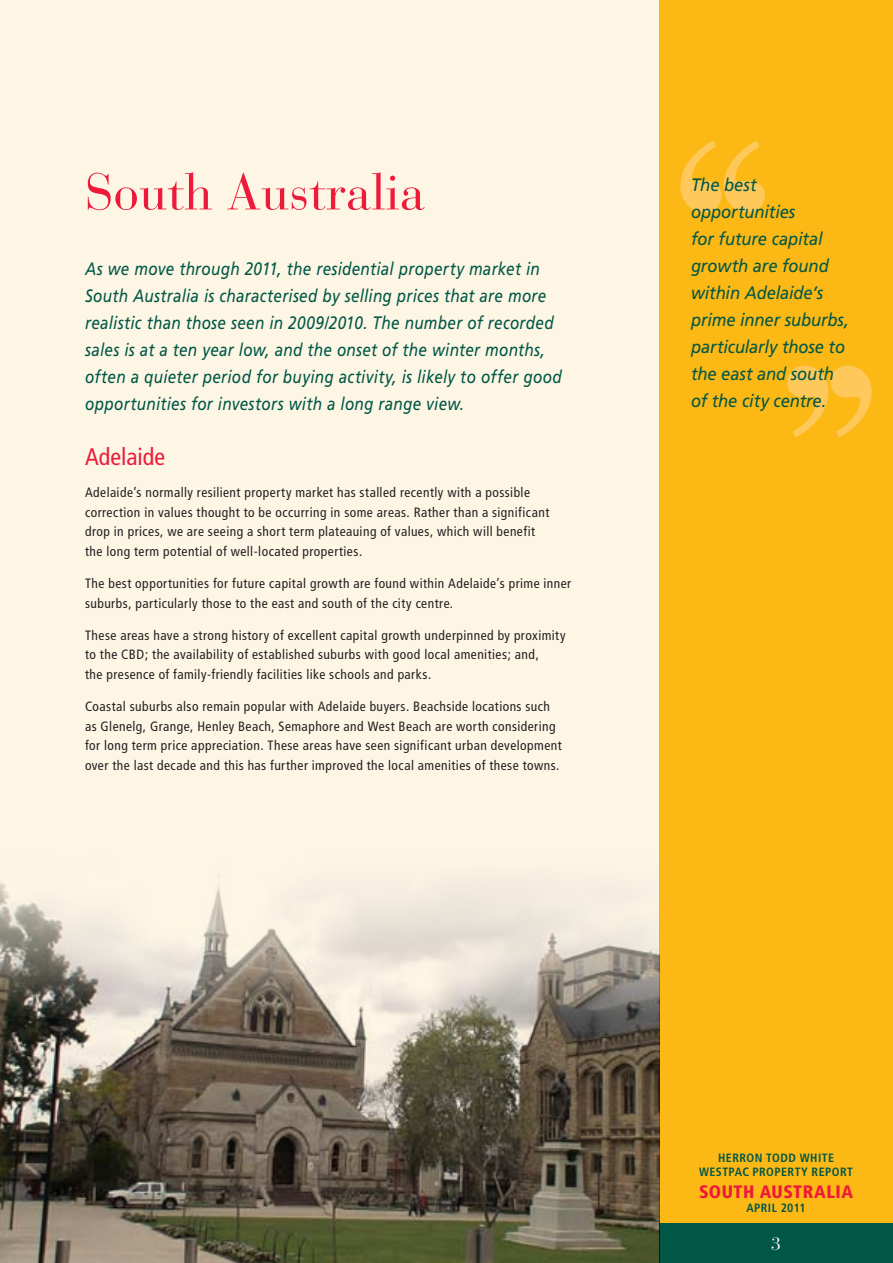
<style>
.page{position:relative;width:893px;height:1263px;background:#fef6e5}
.page>*{position:absolute;margin:0;border:0;box-sizing:border-box;transform-origin:0 0}
.t1{font:51px "Bauer Bodoni";color:#ed1a3a}
.t2{font:condensed 24px "Frutiger";color:#ed1a3a}
.t3{font:italic 18px/27px "Frutiger";letter-spacing:.015em;color:#005746;scale:.85 1}
.t4{font:italic 18px/27px "Frutiger";letter-spacing:-.005em;color:#005746;scale:.92 1}
.t5{font:900 condensed 18px "Frutiger";letter-spacing:.025em;color:#ed1a3a}
.t6{font:18px "Bauer Bodoni";color:#fff}
.t7{font:condensed 13.5px/19.5px "Frutiger";letter-spacing:.035em;color:#231f20}
.t8{font:700 condensed 12px/14.4px "Frutiger";letter-spacing:.04em;color:#005746;text-align:center}
</style>
<div class="page">
<div style="left:659px;top:0;width:234px;height:1263px;background:#fcb814"></div>
<div style="left:659px;top:1223px;width:234px;height:40px;background:#005746"></div>
<svg style="left:787px;top:366px;width:85px;height:71px"></svg>
<svg style="left:680px;top:141px;width:85px;height:71px"></svg>
<img style="left:0;top:876px;width:659px;height:387px">
<h1 class="t1" style="left:85px;top:161px;width:342px">South Australia</h1>
<p class="t3" style="left:85px;top:255px;width:562px">As we move through 2011, the residential property market in South Australia is characterised by selling prices that are more realistic than those seen in 2009/2010. The number of recorded sales is at a ten year low, and the onset of the winter months, often a quieter period for buying activity, is likely to offer good opportunities for investors with a long range view.</p>
<h2 class="t2" style="left:85px;top:443px;width:81px">Adelaide</h2>
<p class="t7" style="left:85px;top:483px;width:466px">Adelaide’s normally resilient property market has stalled recently with a possible correction in values thought to be occurring in some areas. Rather than a significant drop in prices, we are seeing a short term plateauing of values, which will benefit the long term potential of well-located properties.</p>
<p class="t7" style="left:85px;top:574px;width:488px">The best opportunities for future capital growth are found within Adelaide’s prime inner suburbs, particularly those to the east and south of the city centre.</p>
<p class="t7" style="left:85px;top:626px;width:482px">These areas have a strong history of excellent capital growth underpinned by proximity to the CBD; the availability of established suburbs with good local amenities; and,<br>the presence of family-friendly facilities like schools and parks.</p>
<p class="t7" style="left:85px;top:697px;width:478px">Coastal suburbs also remain popular with Adelaide buyers. Beachside locations such as Glenelg, Grange, Henley Beach, Semaphore and West Beach are worth considering for long term price appreciation. These areas have seen significant urban development over the last decade and this has further improved the local amenities of these towns.</p>
<h3 class="t4" style="left:691px;top:171px;width:173px">The best opportunities<br>for future capital growth are found within Adelaide’s prime inner suburbs, particularly those to the east and south of the city centre.</h3>
<p class="t8" style="left:699px;top:1150px;width:154px">HERRON TODD WHITE<br>WESTPAC PROPERTY REPORT</p>
<h3 class="t5" style="left:699px;top:1180px;width:156px">SOUTH AUSTRALIA</h3>
<p class="t8" style="left:746px;top:1200px;width:61px">APRIL 2011</p>
<h3 class="t6" style="left:771px;top:1233px;width:12px">3</h3>
</div>
